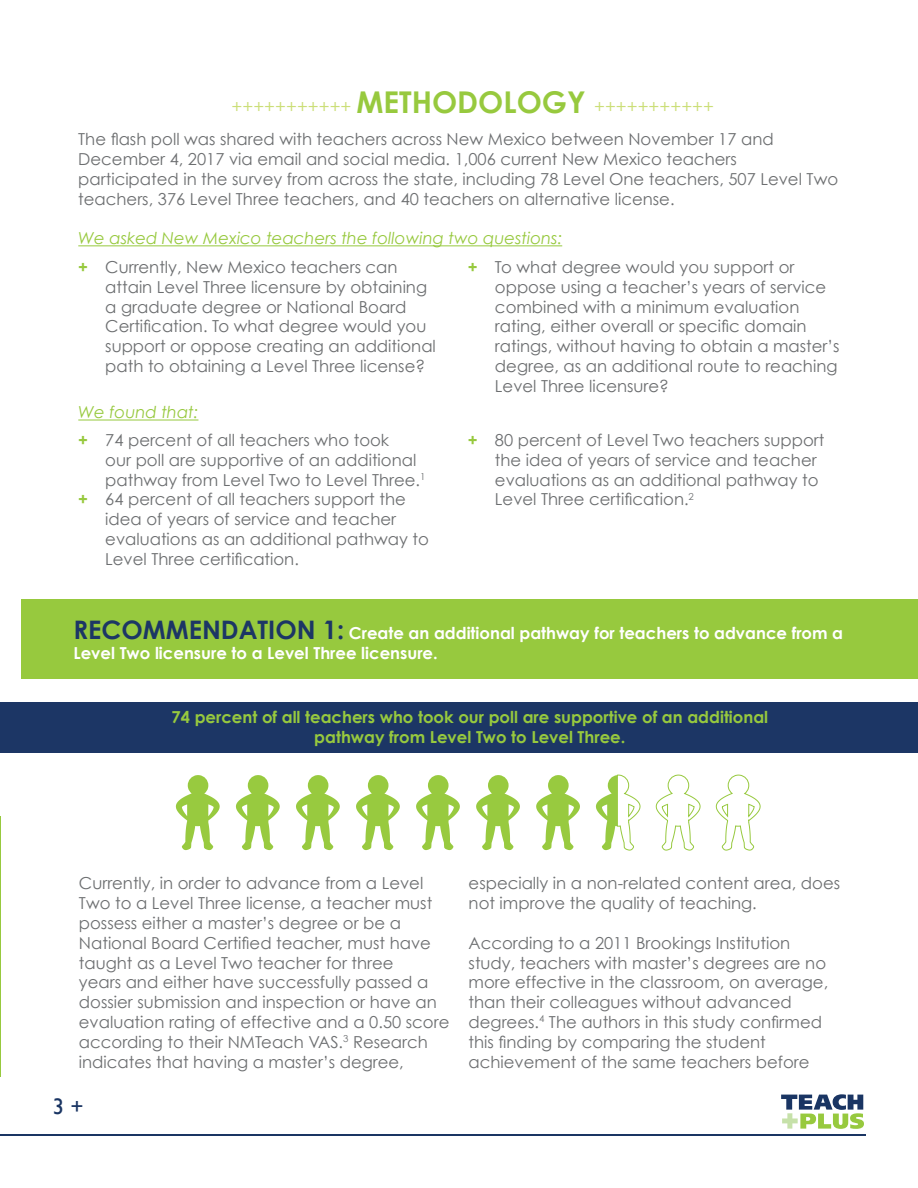
<style>
.page{position:relative;width:918px;height:1188px;background:#fff}
.page>*{position:absolute;margin:0;border:0;box-sizing:border-box;transform-origin:0 0}
.t1{font:22.5px "Gill Sans";color:#1a3563}
.t2{font:18px "Century Gothic";color:#cbde77}
.t3{font:16.5px/19.8px "Century Gothic";color:#6c6e70}
.t4{font:700 16.5px/19.8px "Century Gothic";color:#fff}
.t5{font:700 16.5px/19.8px "Century Gothic";color:#97c93e;text-align:center}
.t6{font:italic 16.5px "Century Gothic";color:#97c93e}
.s1{font-weight:700;font-size:30px;color:#97c93e}
.s2{font-weight:700;color:#97c93e}
.s3{font-size:25.5px;color:#1c3665}
</style>
<div class="page">
<svg style="left:781px;top:1094px;width:83px;height:35px"></svg>
<hr style="left:0;top:1134px;width:866px;height:1px;background:#1a3563">
<hr style="left:78px;top:245px;width:484px;height:1px;background:#97c93e">
<hr style="left:78px;top:420px;width:120px;height:1px;background:#97c93e">
<div style="left:21px;top:599px;width:897px;height:80px;background:#97c93e"></div>
<div style="left:0;top:702px;width:918px;height:51px;background:#1c3665"></div>
<svg style="left:176px;top:775px;width:44px;height:75px"></svg>
<svg style="left:236px;top:775px;width:44px;height:75px"></svg>
<svg style="left:296px;top:775px;width:44px;height:75px"></svg>
<svg style="left:356px;top:775px;width:44px;height:75px"></svg>
<svg style="left:416px;top:775px;width:44px;height:75px"></svg>
<svg style="left:476px;top:775px;width:44px;height:75px"></svg>
<svg style="left:536px;top:775px;width:44px;height:75px"></svg>
<svg style="left:656px;top:774px;width:45px;height:77px"></svg>
<svg style="left:716px;top:774px;width:45px;height:77px"></svg>
<svg style="left:596px;top:774px;width:45px;height:77px"></svg>
<p class="t2" style="left:232px;top:95px;width:484px">+++++++++++ <span class="s1">METHODOLOGY</span> +++++++++++</p>
<p class="t3" style="left:78px;top:129px;width:761px">The flash poll was shared with teachers across New Mexico between November 17 and December 4, 2017 via email and social media. 1,006 current New Mexico teachers participated in the survey from across the state, including 78 Level One teachers, 507 Level Two teachers, 376 Level Three teachers, and 40 teachers on alternative license.</p>
<p class="t6" style="left:78px;top:228px;width:485px">We asked New Mexico teachers the following two questions:</p>
<p class="t3" style="left:105px;top:257px;width:332px;text-indent:-27px"><span class="s2">+</span> Currently, New Mexico teachers can attain Level Three licensure by obtaining a graduate degree or National Board Certification. To what degree would you support or oppose creating an additional path to obtaining a Level Three license?</p>
<p class="t3" style="left:495px;top:257px;width:346px;text-indent:-27px"><span class="s2">+</span> To what degree would you support or oppose using a teacher’s years of service combined with a minimum evaluation rating, either overall or specific domain ratings, without having to obtain a master’s degree, as an additional route to reaching Level Three licensure?</p>
<p class="t6" style="left:78px;top:402px;width:122px">We found that:</p>
<p class="t3" style="left:78px;top:430px;width:312px"><span class="s2">+</span> 74 percent of all teachers who took</p>
<p class="t3" style="left:105px;top:450px;width:313px">our poll are supportive of an additional</p>
<p class="t3" style="left:105px;top:470px;width:322px">pathway from Level Two to Level Three.<sup>1</sup></p>
<p class="t3" style="left:78px;top:489px;width:329px"><span class="s2">+</span> 64 percent of all teachers support the</p>
<p class="t3" style="left:105px;top:509px;width:292px">idea of years of service and teacher</p>
<p class="t3" style="left:105px;top:529px;width:325px">evaluations as an additional pathway to</p>
<p class="t3" style="left:105px;top:549px;width:195px">Level Three certification.</p>
<p class="t3" style="left:495px;top:430px;width:331px;text-indent:-27px"><span class="s2">+</span> 80 percent of Level Two teachers support the idea of years of service and teacher evaluations as an additional pathway to Level Three certification.<sup>2</sup></p>
<p class="t4" style="left:73px;top:623px;width:771px"><span class="s3">RECOMMENDATION 1:</span> Create an additional pathway for teachers to advance from a<br>Level Two licensure to a Level Three licensure.</p>
<p class="t5" style="left:172px;top:707px;width:598px">74 percent of all teachers who took our poll are supportive of an additional pathway from Level Two to Level Three.</p>
<p class="t3" style="left:79px;top:873px;width:372px">Currently, in order to advance from a Level Two to a Level Three license, a teacher must possess either a master’s degree or be a National Board Certified teacher, must have taught as a Level Two teacher for three<br>years and either have successfully passed a dossier submission and inspection or have an evaluation rating of effective and a 0.50 score according to their NMTeach VAS.<sup>3</sup> Research indicates that having a master’s degree,</p>
<p class="t3" style="left:469px;top:873px;width:373px">especially in a non-related content area, does not improve the quality of teaching.</p>
<p class="t3" style="left:469px;top:933px;width:361px">According to a 2011 Brookings Institution study, teachers with master’s degrees are no more effective in the classroom, on average, than their colleagues without advanced degrees.<sup>4</sup> The authors in this study confirmed this finding by comparing the student achievement of the same teachers before</p>
<h1 class="t1" style="left:53px;top:1093px;width:32px">3 +</h1>
</div>
